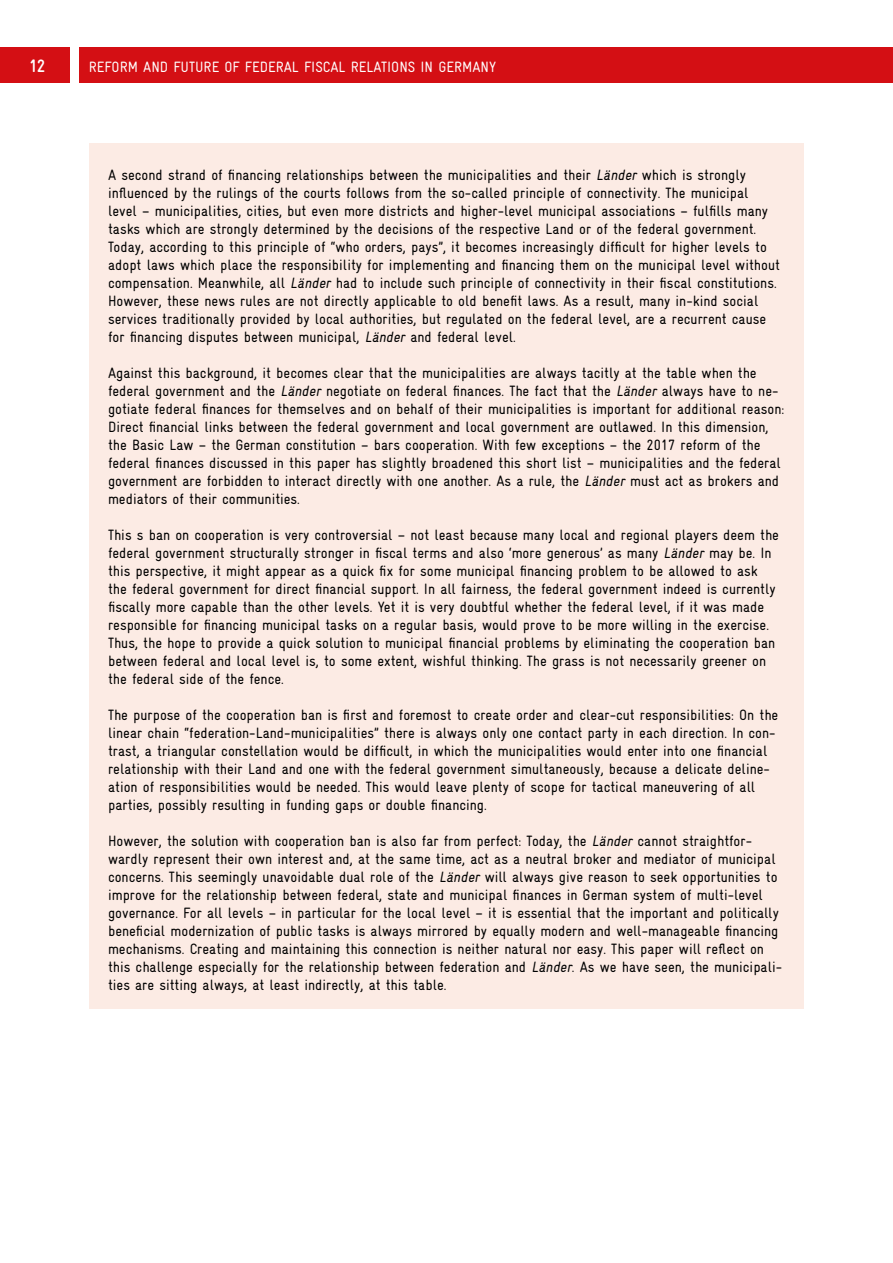
<style>
.page{position:relative;width:893px;height:1263px;background:#fff}
.page>*{position:absolute;margin:0;border:0;box-sizing:border-box;transform-origin:0 0}
.t1{font:700 condensed 18px "GIZ Gravur Pro";color:#fff}
.t2{font:condensed 15px/18px "GIZ Gravur Pro";color:#000}
.t3{font:condensed 15px "GIZ Gravur Pro";color:#fff}
.s1{font-style:italic}
</style>
<div class="page">
<div style="left:79px;top:47px;width:814px;height:36px;background:#d40f14"></div>
<div style="left:0;top:47px;width:69px;height:36px;background:#d40f14"></div>
<div style="left:89px;top:143px;width:715px;height:866px;background:#fcebe4"></div>
<p class="t1" style="left:28px;top:55px;width:19px">12</p>
<p class="t3" style="left:89px;top:58px;width:409px">REFORM AND FUTURE OF FEDERAL FISCAL RELATIONS IN GERMANY</p>
<p class="t2" style="left:108px;top:166px;width:673px">A second strand of financing relationships between the municipalities and their <span class="s1">Länder</span> which is strongly influenced by the rulings of the courts follows from the so-called principle of connectivity. The municipal level – municipalities, cities, but even more districts and higher-level municipal associations – fulfills many tasks which are strongly determined by the decisions of the respective Land or of the federal government.<br>Today, according to this principle of “who orders, pays”, it becomes increasingly difficult for higher levels to adopt laws which place the responsibility for implementing and financing them on the municipal level without compensation. Meanwhile, all <span class="s1">Länder</span> had to include such principle of connectivity in their fiscal constitutions.<br>However, these news rules are not directly applicable to old benefit laws. As a result, many in-kind social services traditionally provided by local authorities, but regulated on the federal level, are a recurrent cause for financing disputes between municipal, <span class="s1">Länder</span> and federal level.</p>
<p class="t2" style="left:108px;top:364px;width:678px">Against this background, it becomes clear that the municipalities are always tacitly at the table when the federal government and the <span class="s1">Länder</span> negotiate on federal finances. The fact that the <span class="s1">Länder</span> always have to ne&shy;gotiate federal finances for themselves and on behalf of their municipalities is important for additional reason:<br>Direct financial links between the federal government and local government are outlawed. In this dimension, the Basic Law – the German constitution – bars cooperation. With few exceptions – the 2017 reform of the federal finances discussed in this paper has slightly broadened this short list – municipalities and the federal government are forbidden to interact directly with one another. As a rule, the <span class="s1">Länder</span> must act as brokers and mediators of their communities.</p>
<p class="t2" style="left:108px;top:526px;width:672px">This s ban on cooperation is very controversial – not least because many local and regional players deem the federal government structurally stronger in fiscal terms and also ‘more generous’ as many <span class="s1">Länder</span> may be. In this perspective, it might appear as a quick fix for some municipal financing problem to be allowed to ask the federal government for direct financial support. In all fairness, the federal government indeed is currently fiscally more capable than the other levels. Yet it is very doubtful whether the federal level, if it was made responsible for financing municipal tasks on a regular basis, would prove to be more willing in the exercise.<br>Thus, the hope to provide a quick solution to municipal financial problems by eliminating the cooperation ban between federal and local level is, to some extent, wishful thinking. The grass is not necessarily greener on the federal side of the fence.</p>
<p class="t2" style="left:108px;top:706px;width:672px">The purpose of the cooperation ban is first and foremost to create order and clear-cut responsibilities: On the linear chain “federation-Land-municipalities” there is always only one contact party in each direction. In con&shy;trast, a triangular constellation would be difficult, in which the municipalities would enter into one financial relationship with their Land and one with the federal government simultaneously, because a delicate deline&shy;ation of responsibilities would be needed. This would leave plenty of scope for tactical maneuvering of all parties, possibly resulting in funding gaps or double financing.</p>
<p class="t2" style="left:108px;top:832px;width:676px">However, the solution with cooperation ban is also far from perfect: Today, the <span class="s1">Länder</span> cannot straightfor&shy;wardly represent their own interest and, at the same time, act as a neutral broker and mediator of municipal concerns. This seemingly unavoidable dual role of the <span class="s1">Länder</span> will always give reason to seek opportunities to improve for the relationship between federal, state and municipal finances in German system of multi-level governance. For all levels – in particular for the local level – it is essential that the important and politically beneficial modernization of public tasks is always mirrored by equally modern and well-manageable financing mechanisms. Creating and maintaining this connection is neither natural nor easy. This paper will reflect on this challenge especially for the relationship between federation and <span class="s1">Länder</span>. As we have seen, the municipali&shy;ties are sitting always, at least indirectly, at this table.</p>
</div>
